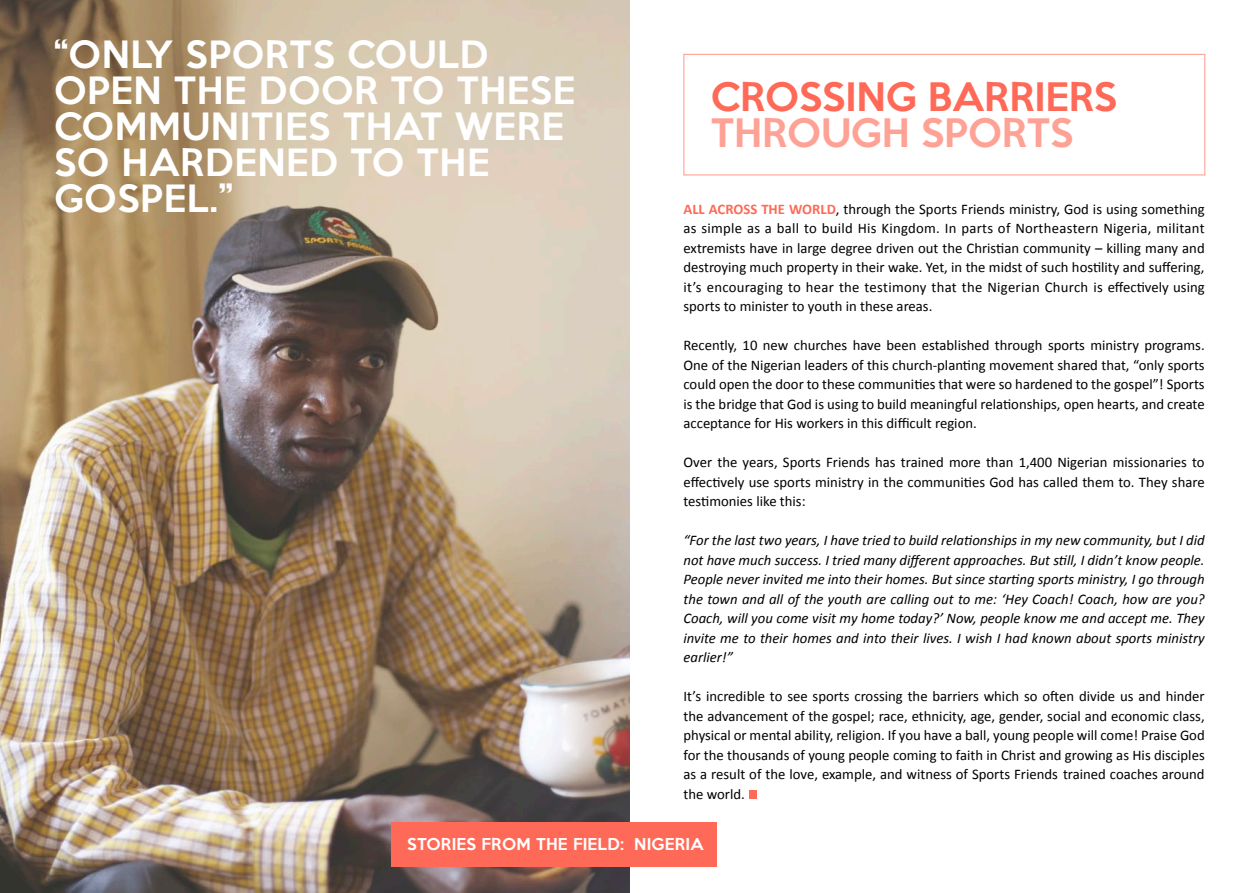
<style>
.page{position:relative;width:1259px;height:893px;background:#fff}
.page>*{position:absolute;margin:0;border:0;box-sizing:border-box;transform-origin:0 0}
.Body_Text{font:500 36px "Keep Calm";color:#fe6a57}
.Body_Text-2{font:500 36px "Keep Calm";color:#ffa296}
.Body_Text-3{font:500 34.5px/36px "Keep Calm";letter-spacing:.02em;color:#fff}
.Body_Text-4{font:500 15px "Keep Calm";letter-spacing:.02em;color:#fff}
.t1{font:14.7px/19.5px "Calibri";color:#000;text-align:justify}
.t2{font:italic 14.7px/19.5px "Calibri";color:#000;text-align:justify}
.s1{font-weight:700;color:#fe6a57}
</style>
<div class="page">
<img style="left:0;top:0;width:629px;height:893px">
<div style="left:392px;top:822px;width:250px;height:44px;background:#fe6a57"></div>
<div style="left:749px;top:790px;width:8px;height:9px;background:#fe6a57"></div>
<div style="left:683px;top:54px;width:522px;height:122px;border:1px solid #ffa296"></div>
<div style="left:629px;top:822px;width:87px;height:44px;background:#fe6a57"></div>
<p class="Body_Text-3" style="left:54px;top:34px;width:523px">“ONLY SPORTS COULD<br>OPEN THE DOOR TO THESE<br>COMMUNITIES THAT WERE<br>SO HARDENED TO THE<br>GOSPEL.”</p>
<p class="Body_Text" style="left:711px;top:66px;width:408px">CROSSING BARRIERS</p>
<p class="Body_Text-2" style="left:711px;top:101px;width:364px">THROUGH SPORTS</p>
<p class="t1" style="left:683px;top:198px;width:523px"><span class="s1">ALL ACROSS THE WORLD</span>, through the Sports Friends ministry, God is using something as simple as a ball to build His Kingdom. In parts of Northeastern Nigeria, militant extremists have in large degree driven out the Christian community – killing many and destroying much property in their wake. Yet, in the midst of such hostility and suffering, it’s encouraging to hear the testimony that the Nigerian Church is effectively using sports to minister to youth in these areas.</p>
<p class="t1" style="left:683px;top:335px;width:523px">Recently, 10 new churches have been established through sports ministry programs.<br>One of the Nigerian leaders of this church-planting movement shared that, “only sports could open the door to these communities that were so hardened to the gospel”! Sports is the bridge that God is using to build meaningful relationships, open hearts, and create acceptance for His workers in this difficult region.</p>
<p class="t1" style="left:683px;top:452px;width:523px">Over the years, Sports Friends has trained more than 1,400 Nigerian missionaries to effectively use sports ministry in the communities God has called them to. They share testimonies like this:</p>
<p class="t2" style="left:683px;top:530px;width:523px">“For the last two years, I have tried to build relationships in my new community, but I did not have much success. I tried many different approaches. But still, I didn’t know people.<br>People never invited me into their homes. But since starting sports ministry, I go through the town and all of the youth are calling out to me: ‘Hey Coach! Coach, how are you?<br>Coach, will you come visit my home today?’ Now, people know me and accept me. They invite me to their homes and into their lives. I wish I had known about sports ministry earlier!”</p>
<p class="t1" style="left:683px;top:686px;width:523px">It’s incredible to see sports crossing the barriers which so often divide us and hinder the advancement of the gospel; race, ethnicity, age, gender, social and economic class, physical or mental ability, religion. If you have a ball, young people will come! Praise God for the thousands of young people coming to faith in Christ and growing as His disciples as a result of the love, example, and witness of Sports Friends trained coaches around the world.</p>
<p class="Body_Text-4" style="left:407px;top:830px;width:218px">STORIES FROM THE FIELD:</p>
<p class="Body_Text-4" style="left:634px;top:830px;width:71px">NIGERIA</p>
</div>
